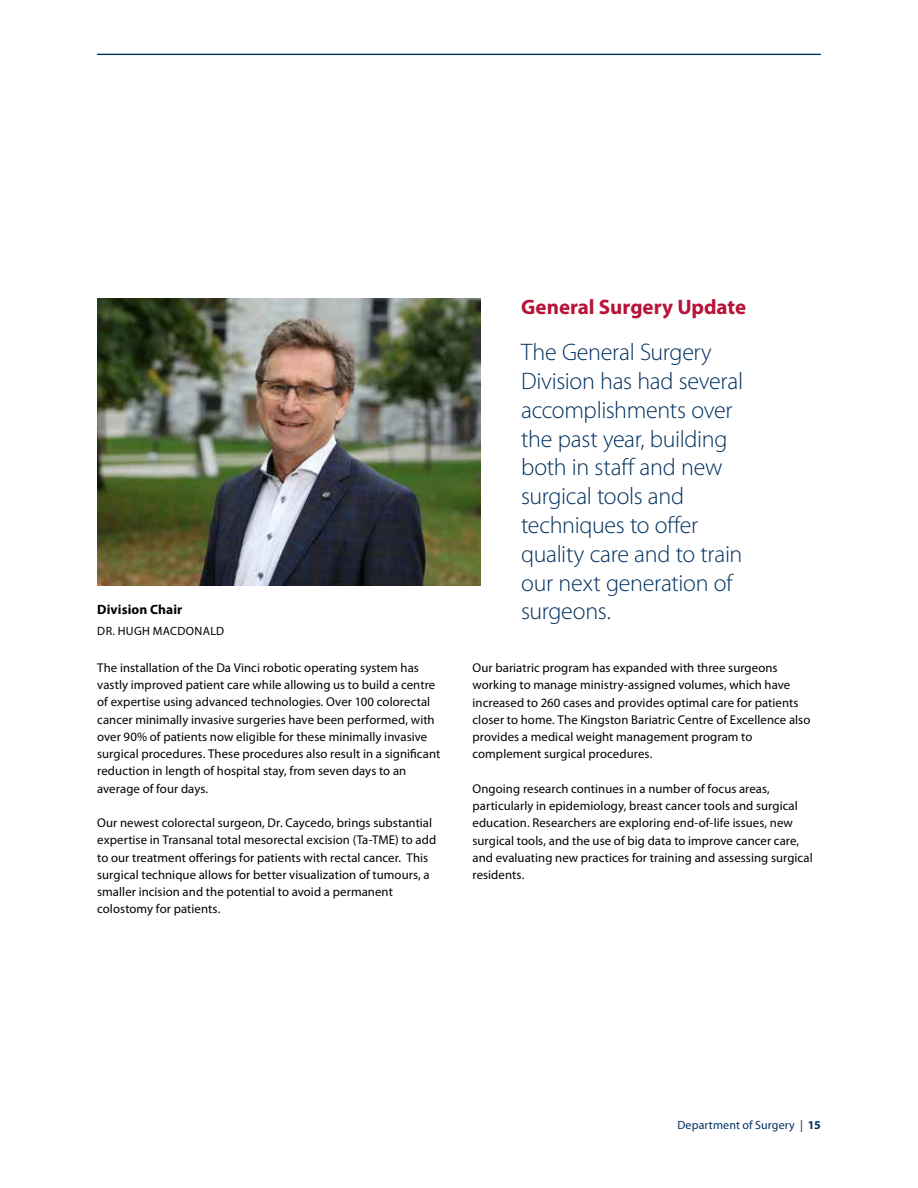
<style>
.page{position:relative;width:918px;height:1188px;background:#fff}
.page>*{position:absolute;margin:0;border:0;box-sizing:border-box;transform-origin:0 0}
.t1{font:300 24px/28.8px "Myriad Pro";letter-spacing:-.015em;color:#00305e}
.t2{font:700 21px "Myriad Pro";color:#b81237}
.t3{font:700 13.5px "Myriad Pro";letter-spacing:.01em;color:#000}
.t4{font:12.75px/17.2px "Myriad Pro";letter-spacing:.005em;color:#000}
.t5{font:12px "Myriad Pro";letter-spacing:.01em;color:#00305e}
.t6{font:12px "Myriad Pro";letter-spacing:.03em;color:#000}
.s1{font-weight:700}
</style>
<div class="page">
<hr style="left:97px;top:54px;width:724px;height:1px;background:#00305e">
<img style="left:97px;top:298px;width:383px;height:288px">
<p class="t3" style="left:97px;top:600px;width:87px">Division Chair</p>
<p class="t6" style="left:97px;top:624px;width:38px">Dr. Hugh</p>
<p class="t6" style="left:153px;top:624px;width:42px">MacDonald</p>
<p class="t4" style="left:97px;top:659px;width:345px">The installation of the Da Vinci robotic operating system has vastly improved patient care while allowing us to build a centre of expertise using advanced technologies. Over 100 colorectal cancer minimally invasive surgeries have been performed, with over 90% of patients now eligible for these minimally invasive surgical procedures. These procedures also result in a significant reduction in length of hospital stay, from seven days to an average of four days.</p>
<p class="t4" style="left:97px;top:814px;width:341px">Our newest colorectal surgeon, Dr. Caycedo, brings substantial expertise in Transanal total mesorectal excision (Ta-TME) to add to our treatment offerings for patients with rectal cancer. This surgical technique allows for better visualization of tumours, a smaller incision and the potential to avoid a permanent colostomy for patients.</p>
<h2 class="t2" style="left:521px;top:293px;width:227px">General Surgery Update</h2>
<h1 class="t1" style="left:521px;top:338px;width:223px">The General Surgery<br>Division has had several accomplishments over the past year, building both in staff and new surgical tools and techniques to offer quality care and to train our next generation of surgeons.</h1>
<p class="t4" style="left:472px;top:659px;width:339px">Our bariatric program has expanded with three surgeons working to manage ministry-assigned volumes, which have increased to 260 cases and provides optimal care for patients closer to home. The Kingston Bariatric Centre of Excellence also provides a medical weight management program to complement surgical procedures.</p>
<p class="t4" style="left:472px;top:780px;width:342px">Ongoing research continues in a number of focus areas, particularly in epidemiology, breast cancer tools and surgical education. Researchers are exploring end-of-life issues, new surgical tools, and the use of big data to improve cancer care, and evaluating new practices for training and assessing surgical residents.</p>
<p class="t5" style="left:677px;top:1118px;width:145px">Department of Surgery | <span class="s1">15</span></p>
</div>
